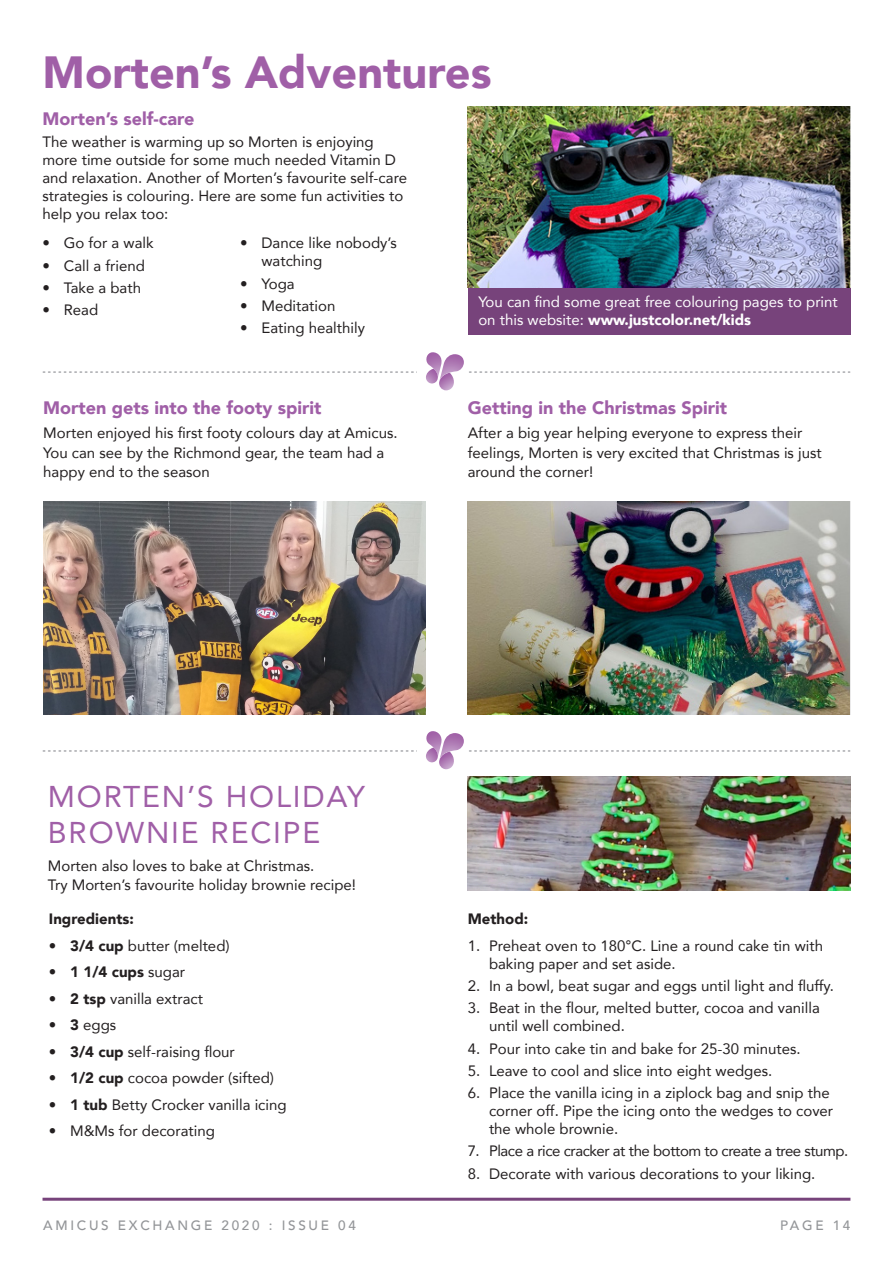
<style>
.page{position:relative;width:893px;height:1263px;background:#fff}
.page>*{position:absolute;margin:0;border:0;box-sizing:border-box;transform-origin:0 0}
.t1{font:900 45px "Avenir";color:#a05fa7}
.Secondary_Heading{font:30px/36px "Avenir";letter-spacing:.06em;color:#a05fa7}
.Secondary_Heading-2{font:900 18px "Avenir";color:#a05fa7}
.Body_Text{font:15px/18px "Avenir";color:#231f20}
.t2{font:15px/18px "Avenir";color:#fff}
.Body_Text-2{font:15px "Avenir";letter-spacing:-.03em;color:#231f20}
.Body_Text-3{font:900 15px "Avenir";color:#231f20}
.t3{font:500 13.5px "Avenir";letter-spacing:.2em;color:#939598}
.s1{font-weight:900}
.s2{font-weight:400}
</style>
<div class="page">
<hr style="left:43px;top:1198px;width:807px;height:3px;background:#77437b">
<img style="left:468px;top:107px;width:382px;height:181px">
<div style="left:468px;top:288px;width:382px;height:47px;background:#77437b"></div>
<img style="left:43px;top:502px;width:382px;height:213px">
<img style="left:468px;top:502px;width:382px;height:213px">
<img style="left:468px;top:776px;width:382px;height:114px">
<img style="left:426px;top:352px;width:13px;height:19px">
<img style="left:426px;top:369px;width:12px;height:14px">
<svg style="left:43px;top:371px;width:807px;height:8px"></svg>
<img style="left:438px;top:373px;width:16px;height:17px">
<img style="left:439px;top:354px;width:25px;height:27px">
<img style="left:426px;top:731px;width:13px;height:19px">
<img style="left:426px;top:747px;width:12px;height:15px">
<svg style="left:43px;top:750px;width:807px;height:8px"></svg>
<img style="left:438px;top:751px;width:16px;height:18px">
<img style="left:439px;top:733px;width:25px;height:27px">
<p class="t1" style="left:43px;top:33px;width:451px">Morten’s Adventures</p>
<p class="Secondary_Heading-2" style="left:43px;top:103px;width:153px">Morten’s self-care</p>
<p class="Body_Text" style="left:43px;top:132px;width:366px">The weather is warming up so Morten is enjoying more time outside for some much needed Vitamin D and relaxation. Another of Morten’s favourite self-care strategies is colouring. Here are some fun activities to help you relax too:</p>
<p class="Body_Text" style="left:43px;top:234px;width:113px">• Go for a walk</p>
<p class="Body_Text" style="left:43px;top:256px;width:104px">• Call a friend</p>
<p class="Body_Text" style="left:43px;top:278px;width:100px">• Take a bath</p>
<p class="Body_Text" style="left:43px;top:301px;width:57px">• Read</p>
<p class="Body_Text" style="left:261px;top:234px;width:137px;text-indent:-21px">• Dance like nobody’s watching</p>
<p class="Body_Text" style="left:240px;top:274px;width:56px">• Yoga</p>
<p class="Body_Text" style="left:240px;top:296px;width:97px">• Meditation</p>
<p class="Body_Text" style="left:240px;top:319px;width:126px">• Eating healthily</p>
<p class="Secondary_Heading-2" style="left:43px;top:393px;width:280px">Morten gets into the footy spirit</p>
<p class="Body_Text" style="left:43px;top:423px;width:356px;line-height:19.5px">Morten enjoyed his first footy colours day at Amicus.<br>You can see by the Richmond gear, the team had a happy end to the season</p>
<p class="t2" style="left:478px;top:293px;width:361px">You can find some great free colouring pages to print on this website: <span class="s1">www.justcolor.net/kids</span></p>
<p class="Secondary_Heading-2" style="left:468px;top:393px;width:261px">Getting in the Christmas Spirit</p>
<p class="Body_Text" style="left:468px;top:423px;width:356px;line-height:19.5px">After a big year helping everyone to express their feelings, Morten is very excited that Christmas is just around the corner!</p>
<p class="Secondary_Heading" style="left:48px;top:777px;width:319px">MORTEN’S HOLIDAY<br>BROWNIE RECIPE</p>
<p class="Body_Text" style="left:48px;top:855px;width:310px;line-height:19.5px">Morten also loves to bake at Christmas.<br>Try Morten’s favourite holiday brownie recipe!</p>
<p class="Body_Text-3" style="left:49px;top:906px;width:87px">Ingredients:</p>
<p class="Body_Text" style="left:49px;top:936px;width:182px"><span class="s1">• 3/4 cup</span> butter (melted)</p>
<p class="Body_Text-3" style="left:49px;top:959px;width:138px">• 1 1/4 cups <span class="s2">sugar</span></p>
<p class="Body_Text" style="left:49px;top:989px;width:156px"><span class="s1">• 2 tsp</span> vanilla extract</p>
<p class="Body_Text" style="left:49px;top:1016px;width:69px"><span class="s1">• 3</span> eggs</p>
<p class="Body_Text" style="left:49px;top:1042px;width:188px"><span class="s1">• 3/4 cup</span> self-raising flour</p>
<p class="Body_Text" style="left:49px;top:1069px;width:227px"><span class="s1">• 1/2 cup</span> cocoa powder (sifted)</p>
<p class="Body_Text" style="left:49px;top:1095px;width:239px"><span class="s1">• 1 tub</span> Betty Crocker vanilla icing</p>
<p class="Body_Text" style="left:49px;top:1122px;width:168px">• M&amp;Ms for decorating</p>
<p class="Body_Text-3" style="left:468px;top:906px;width:62px">Method:</p>
<p class="Body_Text" style="left:489px;top:936px;width:336px;text-indent:-21px">1. Preheat oven to 180°C. Line a round cake tin with baking paper and set aside.</p>
<p class="Body_Text" style="left:468px;top:976px;width:368px">2. In a bowl, beat sugar and eggs until light and fluffy.</p>
<p class="Body_Text" style="left:489px;top:999px;width:332px;text-indent:-21px">3. Beat in the flour, melted butter, cocoa and vanilla until well combined.</p>
<p class="Body_Text" style="left:468px;top:1039px;width:334px">4. Pour into cake tin and bake for 25-30 minutes.</p>
<p class="Body_Text" style="left:468px;top:1061px;width:306px">5. Leave to cool and slice into eight wedges.</p>
<p class="Body_Text" style="left:489px;top:1083px;width:346px;text-indent:-21px">6. Place the vanilla icing in a ziplock bag and snip the corner off. Pipe the icing onto the wedges to cover the whole brownie.</p>
<p class="Body_Text-2" style="left:468px;top:1139px;width:382px">7. Place a rice cracker at the bottom to create a tree stump.</p>
<p class="Body_Text" style="left:468px;top:1164px;width:349px">8. Decorate with various decorations to your liking.</p>
<p class="t3" style="left:43px;top:1213px;width:314px">AMICUS EXCHANGE 2020 : ISSUE 04</p>
<p class="t3" style="left:780px;top:1213px;width:72px">PAGE 14</p>
</div>
